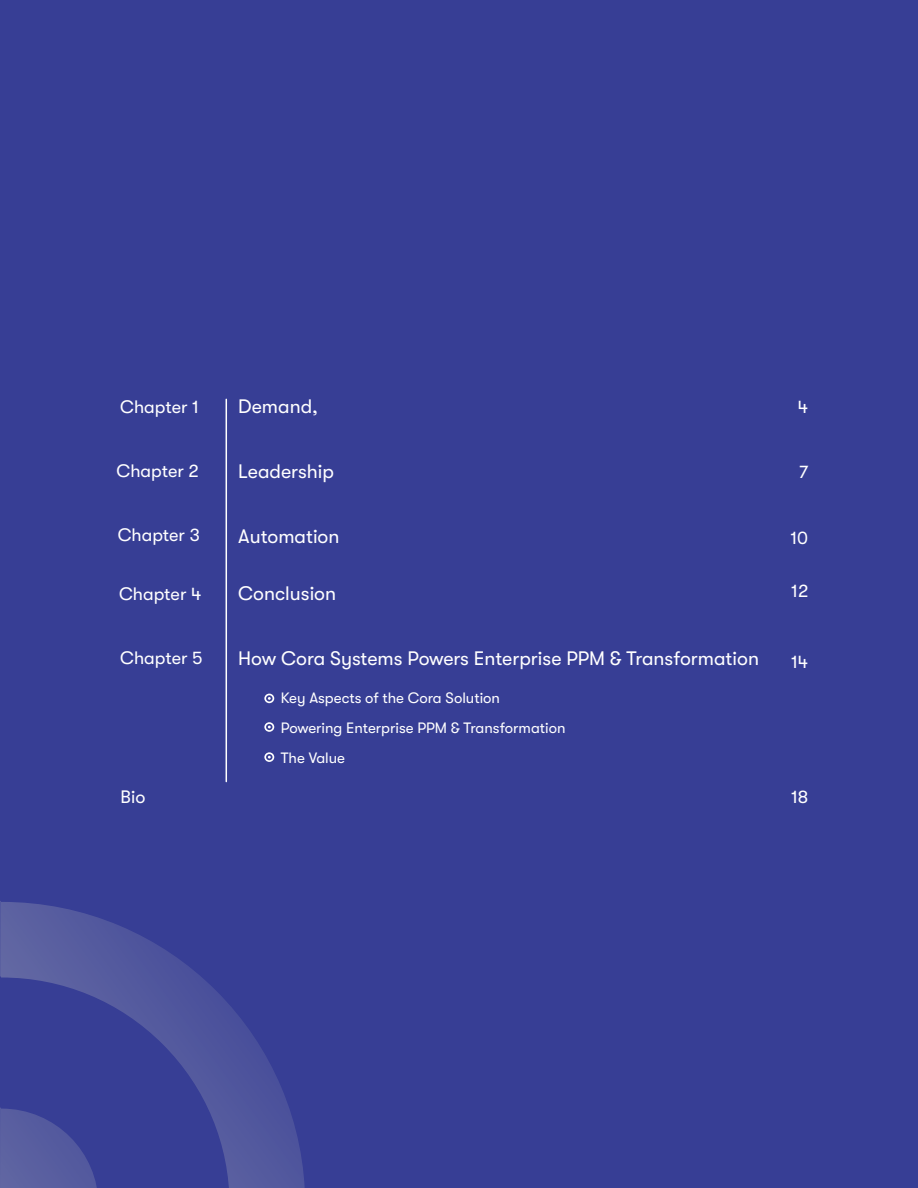
<style>
.page{position:relative;width:918px;height:1188px;background:#fff}
.page>*{position:absolute;margin:0;border:0;box-sizing:border-box;transform-origin:0 0}
.t1{font:19.5px "GT Walsheim Pro";color:#fff}
.t2{font:18px "GT Walsheim Pro";color:#fff}
.t3{font:15px/30px "GT Walsheim Pro";color:#fff}
</style>
<div class="page">
<hr style="left:0;top:0;width:4px;height:1188px;background:#373e95">
<div style="left:2px;top:0;width:916px;height:1188px;background:#373e95"></div>
<hr style="left:226px;top:399px;width:1px;height:383px;background:#fff">
<svg style="left:264px;top:694px;width:10px;height:9px"></svg>
<svg style="left:264px;top:722px;width:10px;height:10px"></svg>
<svg style="left:264px;top:752px;width:10px;height:10px"></svg>
<svg style="left:98px;top:918px;width:207px;height:270px"></svg>
<svg style="left:0;top:901px;width:98px;height:287px"></svg>
<p class="t1" style="left:238px;top:396px;width:81px">Demand,</p>
<p class="t2" style="left:120px;top:397px;width:80px">Chapter 1</p>
<p class="t2" style="left:798px;top:397px;width:12px">4</p>
<p class="t2" style="left:116px;top:461px;width:84px">Chapter 2</p>
<p class="t1" style="left:238px;top:461px;width:97px">Leadership</p>
<p class="t2" style="left:799px;top:462px;width:11px">7</p>
<p class="t2" style="left:118px;top:525px;width:84px">Chapter 3</p>
<p class="t1" style="left:238px;top:526px;width:103px">Automation</p>
<p class="t2" style="left:790px;top:528px;width:19px">10</p>
<p class="t2" style="left:119px;top:584px;width:84px">Chapter 4</p>
<p class="t1" style="left:238px;top:582px;width:99px">Conclusion</p>
<p class="t2" style="left:791px;top:581px;width:19px">12</p>
<p class="t2" style="left:120px;top:648px;width:84px">Chapter 5</p>
<p class="t1" style="left:238px;top:647px;width:522px">How Cora Systems Powers Enterprise PPM &amp; Transformation</p>
<p class="t3" style="left:281px;top:683px;width:286px">Key Aspects of the Cora Solution<br>Powering Enterprise PPM &amp; Transformation<br>The Value</p>
<p class="t2" style="left:791px;top:652px;width:19px">14</p>
<p class="t2" style="left:121px;top:787px;width:26px">Bio</p>
<p class="t2" style="left:791px;top:787px;width:19px">18</p>
</div>
